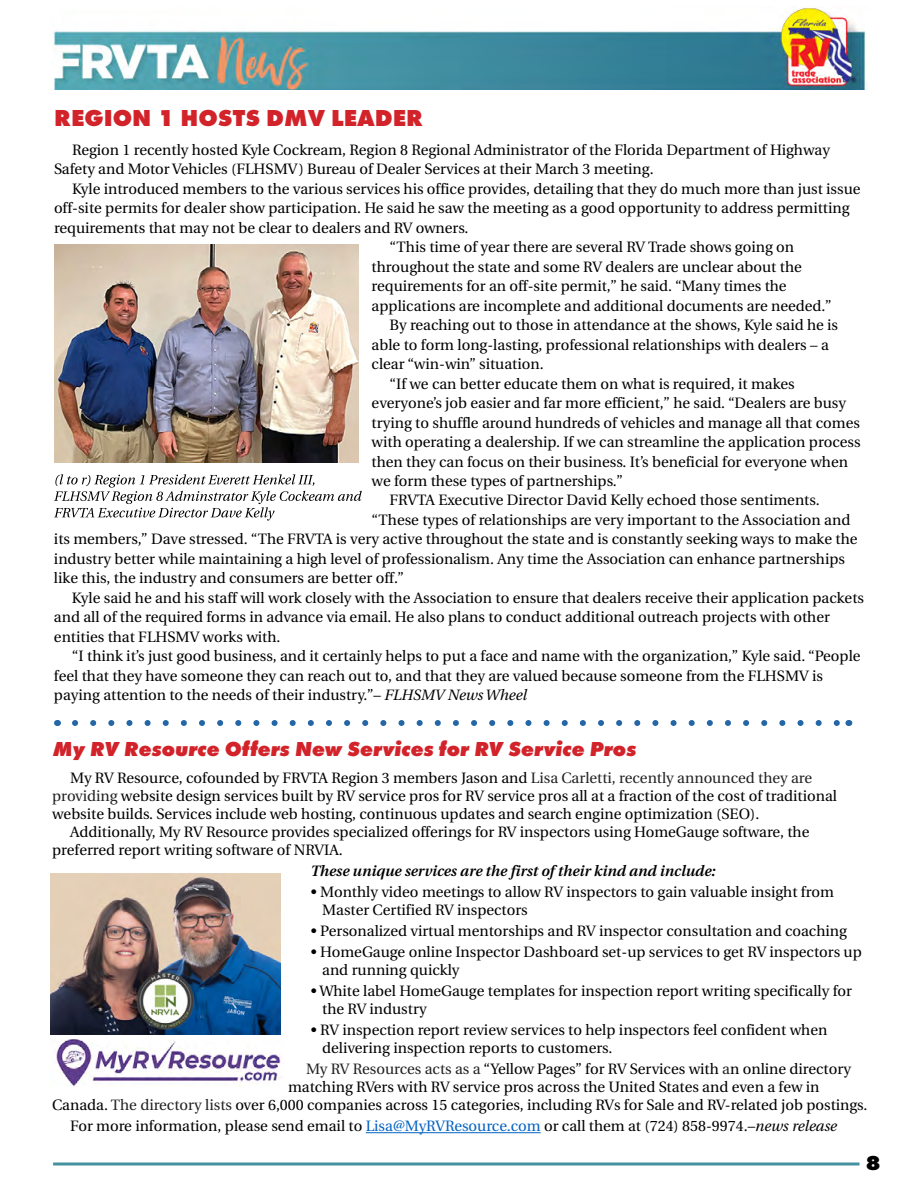
<style>
.page{position:relative;width:918px;height:1188px;background:#fff}
.page>*{position:absolute;margin:0;border:0;box-sizing:border-box;transform-origin:0 0}
.t1{font:800 24px "Futura T";color:#d2232a}
.t2{font:italic 800 21px "Futura T";color:#d2232a}
.t3{font:800 21px "Futura T";color:#000}
.t4{font:15px/18px "Utopia";color:#000}
.t5{font:italic 600 15px "Utopia";color:#000}
.s1{font-style:italic}
.s2{color:#222}
.s3{color:#0563c1}
</style>
<div class="page">
<img style="left:53px;top:8px;width:814px;height:82px">
<svg style="left:53px;top:1162px;width:806px;height:4px;background:#72acb8"></svg>
<hr style="left:366px;top:1132px;width:175px;height:1px;background:#0563c1">
<svg style="left:54px;top:474px;width:308px;height:47px"></svg>
<svg style="left:75px;top:720px;width:764px;height:6px"></svg>
<img style="left:54px;top:245px;width:304px;height:217px">
<img style="left:50px;top:873px;width:231px;height:162px">
<img style="left:50px;top:1040px;width:232px;height:46px">
<h1 class="t1" style="left:54px;top:104px;width:371px">REGION 1 HOSTS DMV LEADER</h1>
<p class="t4" style="left:54px;top:140px;width:777px;line-height:19.5px;text-indent:18px">Region 1 recently hosted Kyle Cockream, Region 8 Regional Administrator of the Florida Department of Highway<br>Safety and Motor Vehicles (FLHSMV) Bureau of Dealer Services at their March 3 meeting.</p>
<p class="t4" style="left:72px;top:180px;width:790px">Kyle introduced members to the various services his office provides, detailing that they do much more than just issue</p>
<p class="t4" style="left:54px;top:199px;width:797px">off-site permits for dealer show participation. He said he saw the meeting as a good opportunity to address permitting</p>
<p class="t4" style="left:54px;top:219px;width:416px">requirements that may not be clear to dealers and RV owners.</p>
<p class="t4" style="left:390px;top:238px;width:406px">“This time of year there are several RV Trade shows going on</p>
<p class="t4" style="left:372px;top:258px;width:432px">throughout the state and some RV dealers are unclear about the</p>
<p class="t4" style="left:372px;top:277px;width:417px">requirements for an off-site permit,” he said. “Many times the</p>
<p class="t4" style="left:372px;top:297px;width:462px">applications are incomplete and additional documents are needed.”</p>
<p class="t4" style="left:390px;top:316px;width:450px">By reaching out to those in attendance at the shows, Kyle said he is</p>
<p class="t4" style="left:372px;top:336px;width:459px">able to form long-lasting, professional relationships with dealers – a</p>
<p class="t4" style="left:372px;top:355px;width:174px">clear “win-win” situation.</p>
<p class="t4" style="left:390px;top:375px;width:407px">“If we can better educate them on what is required, it makes</p>
<p class="t4" style="left:372px;top:394px;width:476px">everyone’s job easier and far more efficient,” he said. “Dealers are busy</p>
<p class="t4" style="left:372px;top:414px;width:490px">trying to shuffle around hundreds of vehicles and manage all that comes</p>
<p class="t4" style="left:372px;top:433px;width:491px">with operating a dealership. If we can streamline the application process</p>
<p class="t4" style="left:372px;top:453px;width:478px">then they can focus on their business. It’s beneficial for everyone when</p>
<p class="t4" style="left:372px;top:472px;width:253px">we form these types of partnerships.”</p>
<p class="t4" style="left:390px;top:492px;width:432px">FRVTA Executive Director David Kelly echoed those sentiments.</p>
<p class="t4" style="left:372px;top:511px;width:480px">“These types of relationships are very important to the Association and</p>
<p class="t4" style="left:54px;top:531px;width:805px">its members,” Dave stressed. “The FRVTA is very active throughout the state and is constantly seeking ways to make the</p>
<p class="t4" style="left:54px;top:550px;width:793px">industry better while maintaining a high level of professionalism. Any time the Association can enhance partnerships</p>
<p class="t4" style="left:54px;top:570px;width:352px">like this, the industry and consumers are better off.”</p>
<p class="t4" style="left:72px;top:589px;width:794px">Kyle said he and his staff will work closely with the Association to ensure that dealers receive their application packets</p>
<p class="t4" style="left:54px;top:609px;width:777px">and all of the required forms in advance via email. He also plans to conduct additional outreach projects with other</p>
<p class="t4" style="left:54px;top:628px;width:228px">entities that FLHSMV works with.</p>
<p class="t4" style="left:72px;top:648px;width:790px">“I think it’s just good business, and it certainly helps to put a face and name with the organization,” Kyle said. “People</p>
<p class="t4" style="left:54px;top:667px;width:771px">feel that they have someone they can reach out to, and that they are valued because someone from the FLHSMV is</p>
<p class="t4" style="left:54px;top:687px;width:475px">paying attention to the needs of their industry.”– <span class="s1">FLHSMV News Wheel</span></p>
<h2 class="t2" style="left:52px;top:736px;width:585px">My RV Resource Offers New Services for RV Service Pros</h2>
<p class="t4" style="left:70px;top:769px;width:744px">My RV Resource, cofounded by FRVTA Region 3 members Jason and <span class="s2">Lisa Carletti, recently announced they are</span></p>
<p class="t4" style="left:52px;top:787px;width:786px"><span class="s2">providing</span> website design services built by RV service pros for RV service pros all at a fraction of the cost of traditional</p>
<p class="t4" style="left:52px;top:805px;width:709px">website builds. Services include web hosting, continuous updates and search engine optimization (SEO).</p>
<p class="t4" style="left:70px;top:823px;width:741px">Additionally, My RV Resource provides specialized offerings for RV inspectors using HomeGauge software, the</p>
<p class="t4" style="left:52px;top:841px;width:292px">preferred report writing software of NRVIA.</p>
<p class="t5" style="left:311px;top:863px;width:406px">These unique services are the first of their kind and include:</p>
<p class="t4" style="left:322px;top:883px;width:513px;text-indent:-11px">• Monthly video meetings to allow RV inspectors to gain valuable insight from<br>Master Certified RV inspectors</p>
<p class="t4" style="left:311px;top:922px;width:538px">• Personalized virtual mentorships and RV inspector consultation and coaching</p>
<p class="t4" style="left:322px;top:943px;width:541px;text-indent:-11px">• HomeGauge online Inspector Dashboard set-up services to get RV inspectors up and running quickly</p>
<p class="t4" style="left:322px;top:982px;width:531px;text-indent:-11px">• White label HomeGauge templates for inspection report writing specifically for the RV industry</p>
<p class="t4" style="left:322px;top:1021px;width:507px;text-indent:-11px">• RV inspection report review services to help inspectors feel confident when delivering inspection reports to customers.</p>
<p class="t4" style="left:306px;top:1060px;width:547px"><span class="s2">My RV Resources acts as a</span> “Yellow Pages” for RV Services with <span class="s2">a</span>n online directory</p>
<p class="t4" style="left:288px;top:1078px;width:533px">matching RVers with RV service pros across the United States and even a few in</p>
<p class="t4" style="left:52px;top:1096px;width:817px">Canada. <span class="s2">The directory lists</span> over 6,000 companies across 15 categories, including RVs for Sale and RV-related job postings.</p>
<p class="t4" style="left:70px;top:1117px;width:768px">For more information, please send email to <span class="s3">Lisa@MyRVResource.com</span> or call them at (724) 858-9974.–<span class="s1">news release</span></p>
<h2 class="t3" style="left:866px;top:1150px;width:16px">8</h2>
</div>
